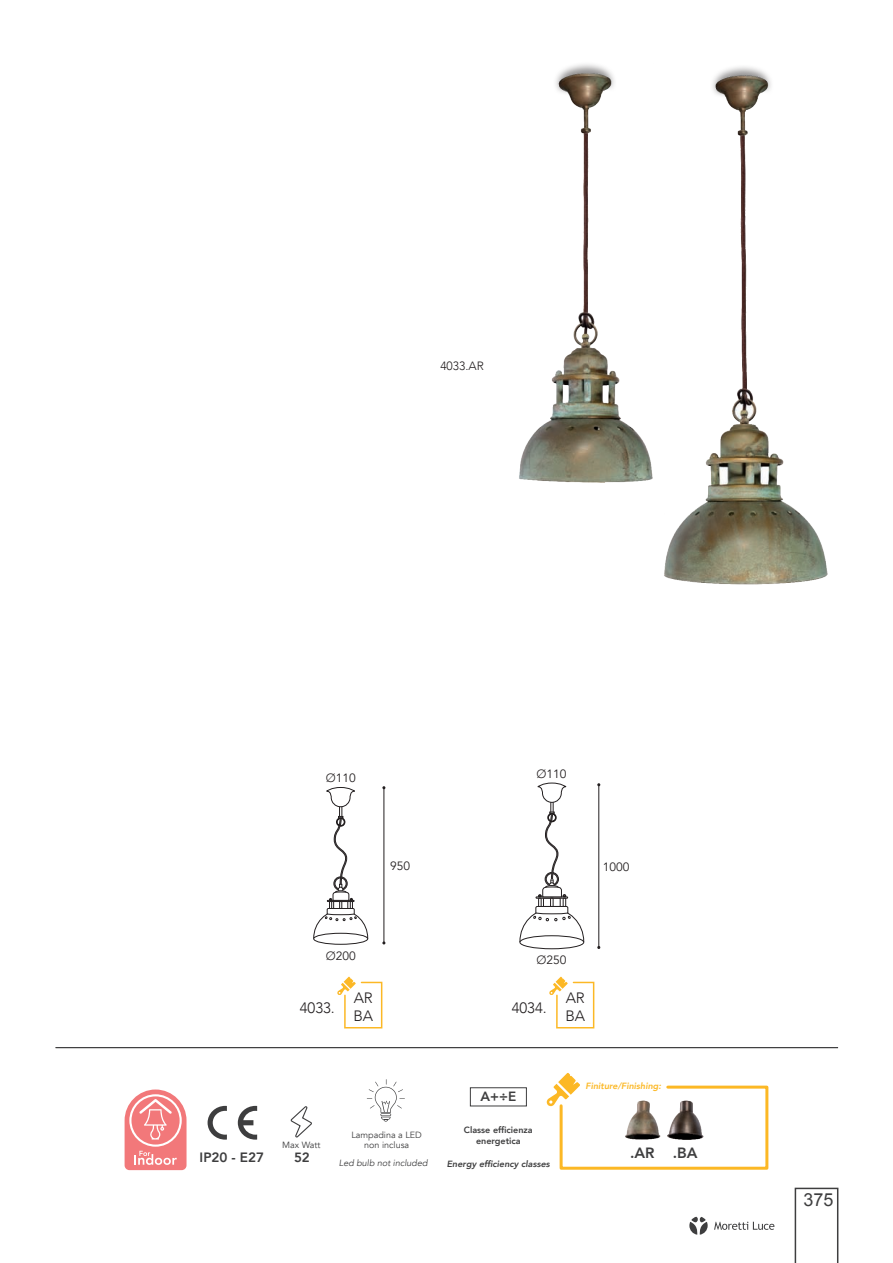
<style>
.page{position:relative;width:893px;height:1263px;background:#fff}
.page>*{position:absolute;margin:0;border:0;box-sizing:border-box;transform-origin:0 0}
.t1{font:18px "Arial";color:#3e3e3f}
.t2{font:300 15px/18px "Avenir";color:#231f20}
.t3{font:800 14.85px "Avenir";color:#3e3e3f}
.t4{font:800 13.5px "Avenir";color:#3e3e3f}
.t5{font:800 13.35px "Avenir";color:#3e3e3f}
.t6{font:12px "Avenir";color:#231f20}
.t7{font:300 12px "Avenir";color:#231f20}
.t8{font:9px/10.8px "Avenir";color:#3e3e3f;text-align:center}
.t9{font:800 9px/10.8px "Avenir";color:#3e3e3f;text-align:center}
.t10{font:italic 800 9px "Avenir";color:#3e3e3f}
.t11{font:italic 800 9px "Avenir";color:#fcb825}
.t12{font:italic 9px "Avenir";color:#3e3e3f}
.s1{font-weight:300}
</style>
<div class="page">
<svg style="left:795px;top:1188px;width:43px;height:75px"></svg>
<svg style="left:714px;top:1222px;width:60px;height:8px"></svg>
<svg style="left:689px;top:1217px;width:19px;height:18px"></svg>
<hr style="left:56px;top:1047px;width:782px;height:1px;background:#3e3e3f">
<div style="left:470px;top:1087px;width:57px;height:19px;border:1px solid #3e3e3f"></div>
<svg style="left:367px;top:1079px;width:38px;height:42px"></svg>
<svg style="left:208px;top:1106px;width:19px;height:33px"></svg>
<svg style="left:238px;top:1106px;width:19px;height:33px"></svg>
<svg style="left:290px;top:1106px;width:22px;height:32px"></svg>
<svg style="left:546px;top:1073px;width:223px;height:97px"></svg>
<svg style="left:125px;top:1089px;width:62px;height:81px"></svg>
<svg style="left:313px;top:787px;width:55px;height:151px"></svg>
<div style="left:314px;top:933px;width:54px;height:11px;background:#fff;border-radius:50%"></div>
<div style="left:314px;top:933px;width:54px;height:11px;border:1px solid #231f20;border-radius:50%"></div>
<hr style="left:384px;top:787px;width:1px;height:157px;background:#231f20">
<svg style="left:520px;top:783px;width:64px;height:158px"></svg>
<div style="left:520px;top:936px;width:64px;height:13px;background:#fff;border-radius:50%"></div>
<div style="left:520px;top:935px;width:64px;height:14px;border:1px solid #231f20;border-radius:50%"></div>
<hr style="left:599px;top:785px;width:1px;height:163px;background:#231f20">
<img style="left:519px;top:64px;width:134px;height:419px">
<img style="left:664px;top:66px;width:164px;height:519px">
<svg style="left:337px;top:977px;width:46px;height:52px"></svg>
<svg style="left:549px;top:977px;width:46px;height:52px"></svg>
<h3 class="t7" style="left:440px;top:359px;width:45px">4033.AR</h3>
<h3 class="t6" style="left:326px;top:771px;width:32px"><span class="s1">Ø</span>110</h3>
<h3 class="t6" style="left:390px;top:859px;width:22px">950</h3>
<h3 class="t6" style="left:536px;top:767px;width:32px"><span class="s1">Ø</span>110</h3>
<h3 class="t6" style="left:603px;top:859px;width:28px">1000</h3>
<h3 class="t6" style="left:326px;top:949px;width:32px"><span class="s1">Ø</span>200</h3>
<h3 class="t6" style="left:536px;top:953px;width:32px"><span class="s1">Ø</span>250</h3>
<h2 class="t2" style="left:300px;top:998px;width:37px">4033.</h2>
<h2 class="t2" style="left:565px;top:989px;width:21px">AR<br>BA</h2>
<h2 class="t2" style="left:353px;top:989px;width:21px">AR<br>BA</h2>
<h2 class="t2" style="left:512px;top:998px;width:37px">4034.</h2>
<h3 class="t4" style="left:200px;top:1147px;width:66px">IP20 - E27</h3>
<p class="t8" style="left:282px;top:1140px;width:40px">Max Watt</p>
<h3 class="t5" style="left:294px;top:1147px;width:17px">52</h3>
<p class="t8" style="left:351px;top:1129px;width:72px">Lampadina a LED non inclusa</p>
<p class="t12" style="left:339px;top:1157px;width:90px">Led bulb not included</p>
<h3 class="t5" style="left:481px;top:1086px;width:37px">A+÷E</h3>
<p class="t9" style="left:464px;top:1124px;width:70px">Classe efficienza energetica</p>
<p class="t10" style="left:447px;top:1158px;width:105px">Energy efficiency classes</p>
<p class="t11" style="left:586px;top:1080px;width:77px">Finiture/Finishing:</p>
<h3 class="t3" style="left:630px;top:1141px;width:69px">.AR .BA</h3>
<h1 class="t1" style="left:803px;top:1188px;width:32px">375</h1>
</div>
